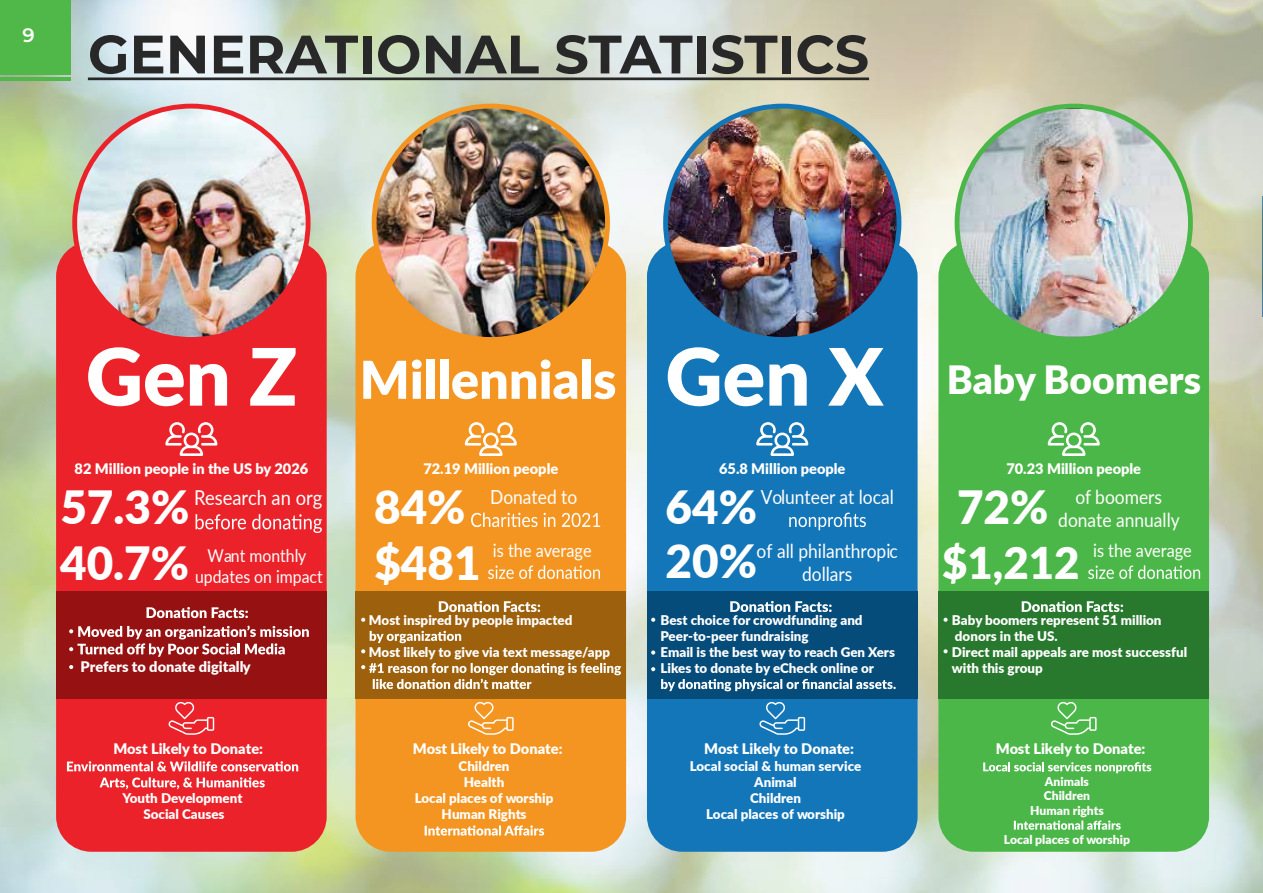
<style>
.page{position:relative;width:1263px;height:893px;background:#fff}
.page>*{position:absolute;margin:0;border:0;box-sizing:border-box;transform-origin:0 0}
.t1{font:900 79.2px "Lato";color:#fff}
.t2{font:700 54px "Montserrat";color:#292829}
.t3{font:900 52.2px "Lato";color:#fff}
.t4{font:900 45.75px "Lato";color:#fff}
.t5{font:900 43.8px "Lato";color:#fff}
.t6{font:900 39px "Lato";color:#fff}
.t7{font:20.55px "Lato";color:#fff;scale:.9 1}
.t8{font:19.5px/23.4px "Lato";color:#fff;text-align:center;scale:.9 1}
.t9{font:600 19.5px "Montserrat";color:#fff}
.t10{font:18.15px "Lato";color:#fff;scale:.9 1}
.t11{font:17.7px/21.1px "Lato";color:#fff;text-align:center;scale:.9 1}
.t12{font:900 14.55px "Lato";color:#fff}
.t13{font:900 13.35px/16px "Lato";color:#fff;text-align:center}
.t14{font:900 12.15px/14.5px "Lato";color:#fff;text-align:center}
</style>
<div class="page">
<img style="left:0;top:0;width:1263px;height:893px">
<div style="left:0;top:0;width:71px;height:75px;background:#50b848"></div>
<hr style="left:0;top:77px;width:71px;height:4px;background:#50b848">
<hr style="left:88px;top:77px;width:781px;height:3px;background:#292829">
<div style="left:938px;top:241px;width:271px;height:611px;background:#4cb749;border-radius:35px"></div>
<div style="left:938px;top:591px;width:271px;height:107px;background:#28792e"></div>
<img style="left:955px;top:104px;width:238px;height:234px">
<svg style="left:1048px;top:422px;width:52px;height:34px"></svg>
<svg style="left:1051px;top:702px;width:45px;height:33px"></svg>
<svg style="left:1088px;top:565px;width:112px;height:14px"></svg>
<svg style="left:1021px;top:601px;width:102px;height:11px"></svg>
<svg style="left:983px;top:762px;width:168px;height:11px"></svg>
<svg style="left:1014px;top:820px;width:107px;height:10px"></svg>
<svg style="left:943px;top:618px;width:5px;height:4px"></svg>
<svg style="left:943px;top:649px;width:5px;height:4px"></svg>
<div style="left:355px;top:241px;width:271px;height:611px;background:#f49522;border-radius:35px"></div>
<div style="left:355px;top:591px;width:271px;height:107px;background:#9d600c"></div>
<img style="left:372px;top:104px;width:238px;height:234px">
<svg style="left:370px;top:631px;width:91px;height:12px"></svg>
<svg style="left:465px;top:422px;width:52px;height:34px"></svg>
<svg style="left:468px;top:701px;width:46px;height:34px"></svg>
<svg style="left:471px;top:513px;width:129px;height:14px"></svg>
<svg style="left:488px;top:565px;width:112px;height:14px"></svg>
<svg style="left:438px;top:601px;width:102px;height:11px"></svg>
<svg style="left:425px;top:825px;width:119px;height:11px"></svg>
<svg style="left:361px;top:649px;width:4px;height:4px"></svg>
<svg style="left:361px;top:618px;width:4px;height:4px"></svg>
<svg style="left:361px;top:663px;width:260px;height:26px"></svg>
<div style="left:56px;top:241px;width:271px;height:611px;background:#eb222a;border-radius:35px"></div>
<div style="left:56px;top:591px;width:271px;height:107px;background:#961112"></div>
<img style="left:72px;top:104px;width:238px;height:233px">
<svg style="left:165px;top:422px;width:52px;height:34px"></svg>
<svg style="left:168px;top:702px;width:46px;height:33px"></svg>
<svg style="left:196px;top:514px;width:126px;height:19px"></svg>
<svg style="left:69px;top:625px;width:240px;height:32px"></svg>
<svg style="left:69px;top:665px;width:4px;height:4px"></svg>
<svg style="left:146px;top:607px;width:102px;height:11px"></svg>
<svg style="left:67px;top:761px;width:231px;height:10px"></svg>
<svg style="left:100px;top:777px;width:165px;height:12px"></svg>
<div style="left:647px;top:241px;width:270px;height:611px;background:#1376b9;border-radius:35px"></div>
<div style="left:647px;top:591px;width:270px;height:107px;background:#054c7b"></div>
<img style="left:663px;top:104px;width:238px;height:233px">
<svg style="left:661px;top:679px;width:235px;height:12px"></svg>
<svg style="left:756px;top:422px;width:52px;height:34px"></svg>
<svg style="left:759px;top:702px;width:46px;height:33px"></svg>
<svg style="left:789px;top:513px;width:77px;height:17px"></svg>
<svg style="left:730px;top:601px;width:102px;height:11px"></svg>
<svg style="left:651px;top:618px;width:4px;height:4px"></svg>
<svg style="left:651px;top:650px;width:4px;height:5px"></svg>
<svg style="left:651px;top:667px;width:4px;height:4px"></svg>
<h3 class="t9" style="left:22px;top:21px;width:14px">9</h3>
<h2 class="t2" style="left:88px;top:15px;width:783px">GENERATIONAL STATISTICS</h2>
<h1 class="t1" style="left:86px;top:317px;width:213px">Gen Z</h1>
<p class="t12" style="left:75px;top:458px;width:235px">82 Million people in the US by 2026</p>
<h3 class="t4" style="left:60px;top:473px;width:130px">57.3%</h3>
<h3 class="t7" style="left:194px;top:482px;width:144px">Research an org</h3>
<h3 class="t4" style="left:60px;top:529px;width:130px">40.7%</h3>
<h3 class="t11" style="left:195px;top:544px;width:144px">Want monthly updates on impact</h3>
<p class="t12" style="left:81px;top:656px;width:172px">Prefers to donate digitally</p>
<p class="t12" style="left:113px;top:737px;width:151px">Most Likely to Donate:</p>
<p class="t13" style="left:122px;top:790px;width:122px">Youth Development<br>Social Causes</p>
<h3 class="t3" style="left:360px;top:340px;width:258px">Millennials</h3>
<p class="t12" style="left:423px;top:458px;width:136px">72.19 Million people</p>
<h3 class="t4" style="left:374px;top:473px;width:93px">84%</h3>
<h3 class="t8" style="left:490px;top:484px;width:98px">Donated to</h3>
<h3 class="t4" style="left:374px;top:529px;width:108px">$481</h3>
<h3 class="t10" style="left:493px;top:537px;width:111px">is the average</h3>
<p class="t13" style="left:369px;top:611px;width:205px">Most inspired by people impacted</p>
<p class="t13" style="left:369px;top:643px;width:243px">Most likely to give via text message/app</p>
<p class="t12" style="left:413px;top:737px;width:151px">Most Likely to Donate:</p>
<p class="t13" style="left:415px;top:758px;width:140px">Children<br>Health<br>Local places of worship<br>Human Rights</p>
<h1 class="t1" style="left:665px;top:317px;width:219px">Gen X</h1>
<p class="t12" style="left:719px;top:458px;width:128px">65.8 Million people</p>
<h3 class="t4" style="left:666px;top:473px;width:93px">64%</h3>
<h3 class="t8" style="left:761px;top:484px;width:149px">Volunteer at local</h3>
<h3 class="t4" style="left:666px;top:527px;width:93px">20%</h3>
<h3 class="t8" style="left:757px;top:538px;width:158px">of all philanthropic dollars</h3>
<p class="t13" style="left:660px;top:611px;width:236px;text-align:left">Best choice for crowdfunding and<br>Peer-to-peer fundraising<br>Email is the best way to reach Gen Xers<br>Likes to donate by eCheck online or</p>
<p class="t12" style="left:704px;top:737px;width:151px">Most Likely to Donate:</p>
<p class="t13" style="left:690px;top:758px;width:173px">Local social &amp; human service<br>Animal<br>Children<br>Local places of worship</p>
<h3 class="t6" style="left:947px;top:351px;width:256px">Baby Boomers</h3>
<p class="t12" style="left:1006px;top:458px;width:136px">70.23 Million people</p>
<h3 class="t4" style="left:957px;top:473px;width:93px">72%</h3>
<h3 class="t8" style="left:1058px;top:484px;width:136px">of boomers donate annually</h3>
<h3 class="t5" style="left:942px;top:530px;width:139px">$1,212</h3>
<h3 class="t10" style="left:1093px;top:537px;width:111px">is the average</h3>
<p class="t13" style="left:952px;top:611px;width:237px;text-align:left">Baby boomers represent 51 million donors in the US.<br>Direct mail appeals are most successful with this group</p>
<p class="t12" style="left:996px;top:737px;width:151px">Most Likely to Donate:</p>
<p class="t14" style="left:1030px;top:774px;width:75px">Animals<br>Children<br>Human rights</p>
<p class="t14" style="left:1004px;top:832px;width:128px">Local places of worship</p>
</div>
